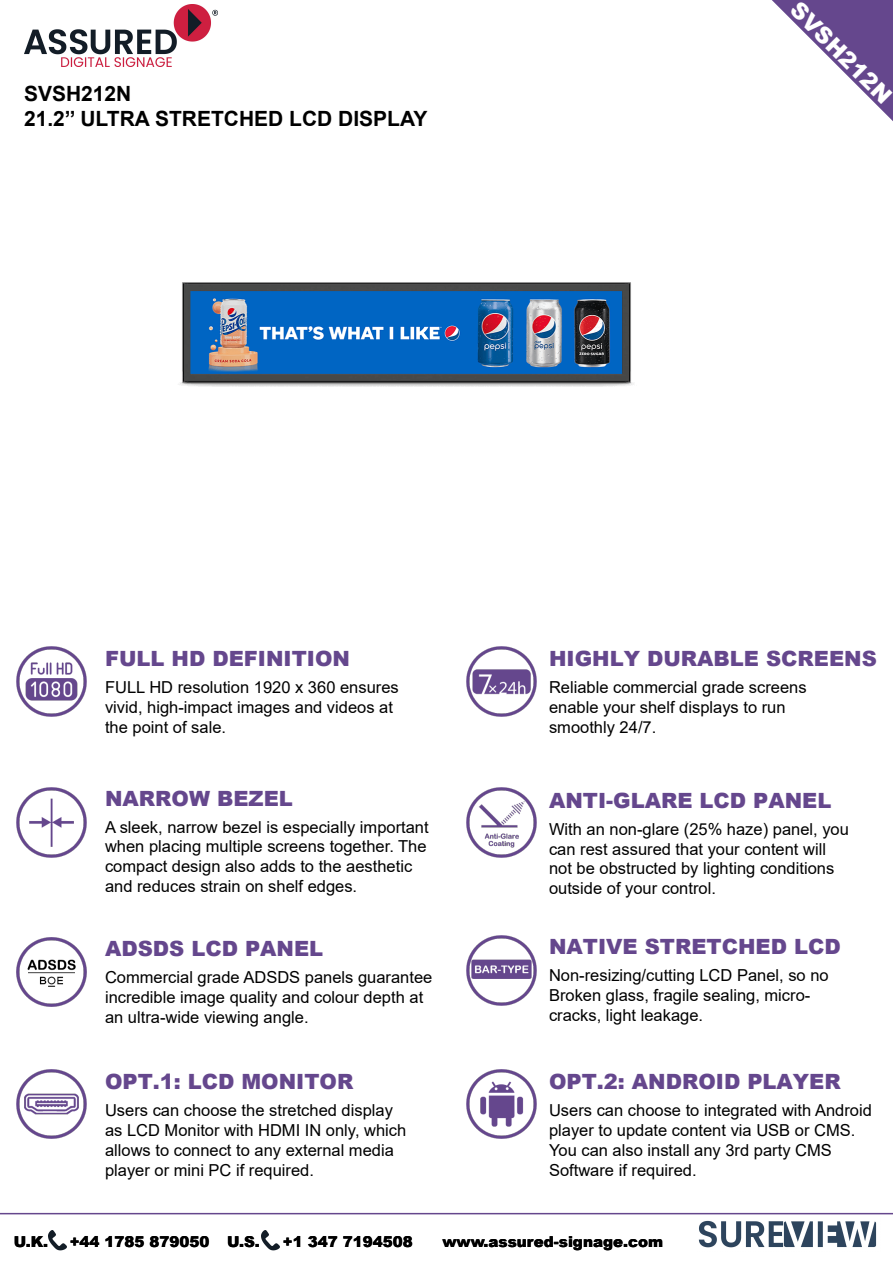
<style>
.page{position:relative;width:893px;height:1263px;background:#fff}
.page>*{position:absolute;margin:0;border:0;box-sizing:border-box;transform-origin:0 0}
.t1{font:900 22.5px "Arial";color:#fff}
.t2{font:900 21px "Arial";color:#65478d}
.t3{font:700 21px/25.2px "Arial";color:#000}
.t4{font:16.5px/19.8px "Arial";color:#000}
.t5{font:900 15px "Arial";color:#000}
</style>
<div class="page">
<svg style="left:772px;top:0;width:121px;height:121px"></svg>
<hr style="left:0;top:1213px;width:893px;height:1px;background:#65478d">
<img style="left:16px;top:787px;width:71px;height:71px">
<img style="left:466px;top:646px;width:71px;height:71px">
<img style="left:466px;top:1069px;width:71px;height:70px">
<img style="left:466px;top:935px;width:71px;height:71px">
<img style="left:16px;top:646px;width:71px;height:71px">
<img style="left:16px;top:1069px;width:71px;height:70px">
<img style="left:179px;top:282px;width:455px;height:105px">
<img style="left:466px;top:787px;width:71px;height:71px">
<img style="left:16px;top:937px;width:71px;height:70px">
<img style="left:24px;top:5px;width:194px;height:62px">
<img style="left:698px;top:1220px;width:179px;height:28px">
<img style="left:48px;top:1230px;width:18px;height:21px">
<img style="left:261px;top:1230px;width:19px;height:21px">
<p class="t3" style="left:24px;top:81px;width:405px">SVSH212N<br>21.2’’ ULTRA STRETCHED LCD DISPLAY</p>
<h1 class="t1" style="left:806px;top:-6px;width:134px;rotate:45deg">SVSH212N</h1>
<p class="t2" style="left:105px;top:643px;width:246px">FULL HD DEFINITION</p>
<p class="t4" style="left:105px;top:677px;width:295px">FULL HD resolution 1920 x 360 ensures vivid, high-impact images and videos at the point of sale.</p>
<p class="t2" style="left:105px;top:783px;width:189px">NARROW BEZEL</p>
<p class="t4" style="left:105px;top:817px;width:325px">A sleek, narrow bezel is especially important when placing multiple screens together. The compact design also adds to the aesthetic and reduces strain on shelf edges.</p>
<p class="t2" style="left:105px;top:933px;width:220px">ADSDS LCD PANEL</p>
<p class="t4" style="left:105px;top:967px;width:329px">Commercial grade ADSDS panels guarantee incredible image quality and colour depth at an ultra-wide viewing angle.</p>
<p class="t2" style="left:549px;top:643px;width:329px">HIGHLY DURABLE SCREENS</p>
<p class="t4" style="left:549px;top:677px;width:259px">Reliable commercial grade screens enable your shelf displays to run smoothly 24/7.</p>
<p class="t2" style="left:549px;top:785px;width:284px">ANTI-GLARE LCD PANEL</p>
<p class="t4" style="left:549px;top:819px;width:301px">With an non-glare (25% haze) panel, you can rest assured that your content will not be obstructed by lighting conditions outside of your control.</p>
<p class="t2" style="left:549px;top:931px;width:293px">NATIVE STRETCHED LCD</p>
<p class="t4" style="left:549px;top:965px;width:281px">Non-resizing/cutting LCD Panel, so no<br>Broken glass, fragile sealing, micro&shy;cracks, light leakage.</p>
<p class="t2" style="left:105px;top:1066px;width:250px">OPT.1: LCD MONITOR</p>
<p class="t2" style="left:549px;top:1066px;width:293px">OPT.2: ANDROID PLAYER</p>
<p class="t4" style="left:549px;top:1100px;width:324px">Users can choose to integrated with Android player to update content via USB or CMS.<br>You can also install any 3rd party CMS Software if required.</p>
<p class="t4" style="left:105px;top:1100px;width:303px">Users can choose the stretched display as LCD Monitor with HDMI IN only, which allows to connect to any external media player or mini PC if required.</p>
<p class="t5" style="left:14px;top:1230px;width:36px">U.K.</p>
<p class="t5" style="left:70px;top:1230px;width:192px">+44 1785 879050 U.S.</p>
<p class="t5" style="left:283px;top:1230px;width:131px">+1 347 7194508</p>
<p class="t5" style="left:442px;top:1230px;width:222px">www.assured-signage.com</p>
</div>
